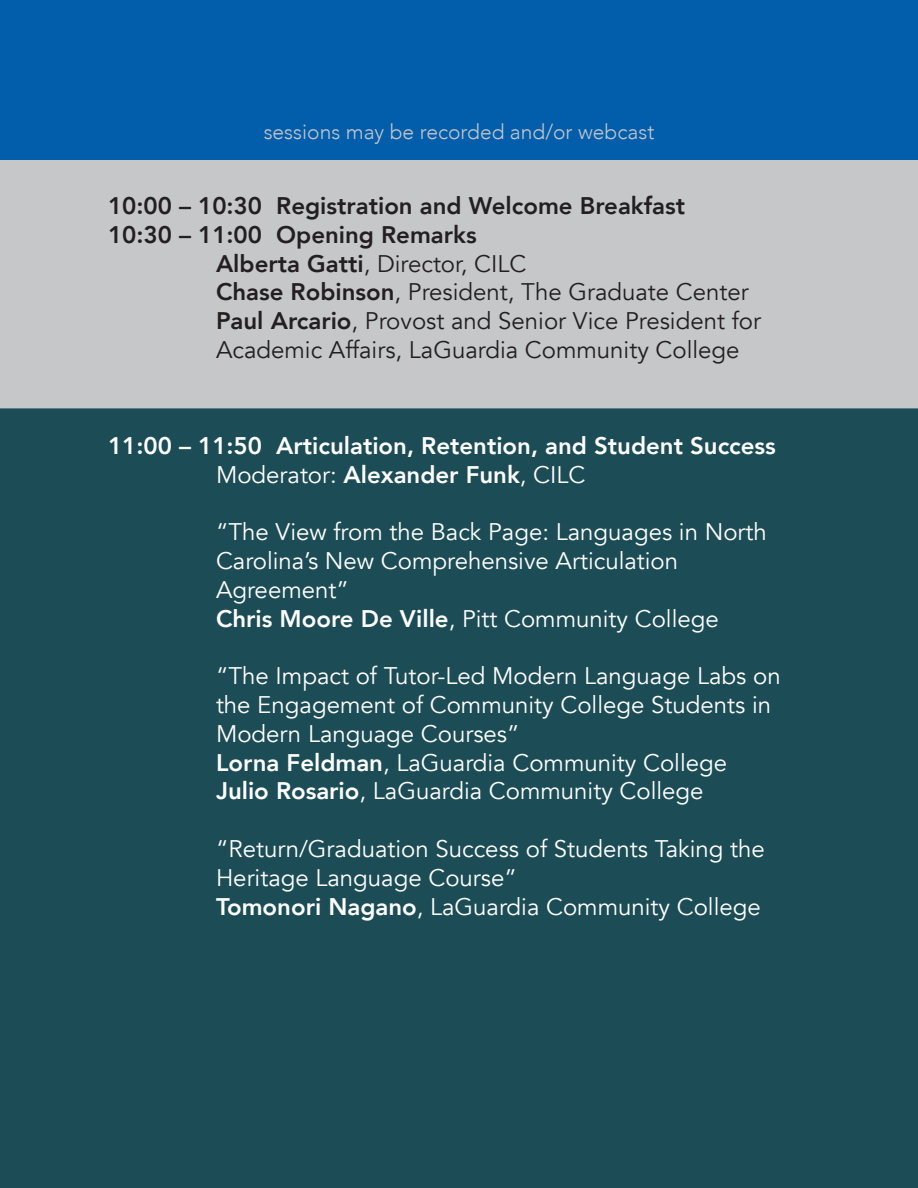
<style>
.page{position:relative;width:918px;height:1188px;background:#fff}
.page>*{position:absolute;margin:0;border:0;box-sizing:border-box;transform-origin:0 0}
.t1{font:24px/28.8px "Avenir";color:#fff}
.t2{font:24px/28.8px "Avenir";color:#231f20}
.t3{font:800 24px "Avenir";color:#231f20}
.t4{font:800 24px "Avenir";color:#fff}
.t5{font:300 21px "Avenir";color:#c5c7c9}
.s1{font-weight:800}
</style>
<div class="page">
<div style="left:0;top:408px;width:918px;height:780px;background:#1c4d56"></div>
<div style="left:0;top:160px;width:918px;height:248px;background:#c5c7c9"></div>
<div style="left:0;top:0;width:918px;height:160px;background:#025eab"></div>
<p class="t5" style="left:264px;top:119px;width:392px">sessions may be recorded and/or webcast</p>
<p class="t3" style="left:108px;top:187px;width:579px">10:00 – 10:30 Registration and Welcome Breakfast</p>
<p class="t3" style="left:108px;top:216px;width:370px">10:30 – 11:00 Opening Remarks</p>
<p class="t2" style="left:216px;top:249px;width:312px"><span class="s1">Alberta Gatti</span>, Director, CILC</p>
<p class="t2" style="left:216px;top:278px;width:534px"><span class="s1">Chase Robinson</span>, President, The Graduate Center</p>
<p class="t2" style="left:216px;top:307px;width:547px"><span class="s1">Paul Arcario</span>, Provost and Senior Vice President for<br>Academic Affairs, LaGuardia Community College</p>
<p class="t4" style="left:108px;top:427px;width:669px">11:00 – 11:50 Articulation, Retention, and Student Success</p>
<p class="t1" style="left:216px;top:460px;width:371px">Moderator: <span class="s1">Alexander Funk</span>, CILC</p>
<p class="t1" style="left:216px;top:518px;width:552px">“The View from the Back Page: Languages in North</p>
<p class="t1" style="left:216px;top:547px;width:464px">Carolina’s New Comprehensive Articulation</p>
<p class="t1" style="left:216px;top:576px;width:134px">Agreement”</p>
<p class="t1" style="left:216px;top:604px;width:504px"><span class="s1">Chris Moore De Ville</span>, Pitt Community College</p>
<p class="t1" style="left:216px;top:662px;width:566px">“The Impact of Tutor-Led Modern Language Labs on the Engagement of Community College Students in<br>Modern Language Courses”</p>
<p class="t1" style="left:216px;top:748px;width:513px"><span class="s1">Lorna Feldman</span>, LaGuardia Community College</p>
<p class="t1" style="left:216px;top:777px;width:489px"><span class="s1">Julio Rosario</span>, LaGuardia Community College</p>
<p class="t1" style="left:216px;top:835px;width:550px">“Return/Graduation Success of Students Taking the</p>
<p class="t1" style="left:216px;top:864px;width:302px">Heritage Language Course”</p>
<p class="t1" style="left:216px;top:892px;width:546px"><span class="s1">Tomonori Nagano</span>, LaGuardia Community College</p>
</div>
